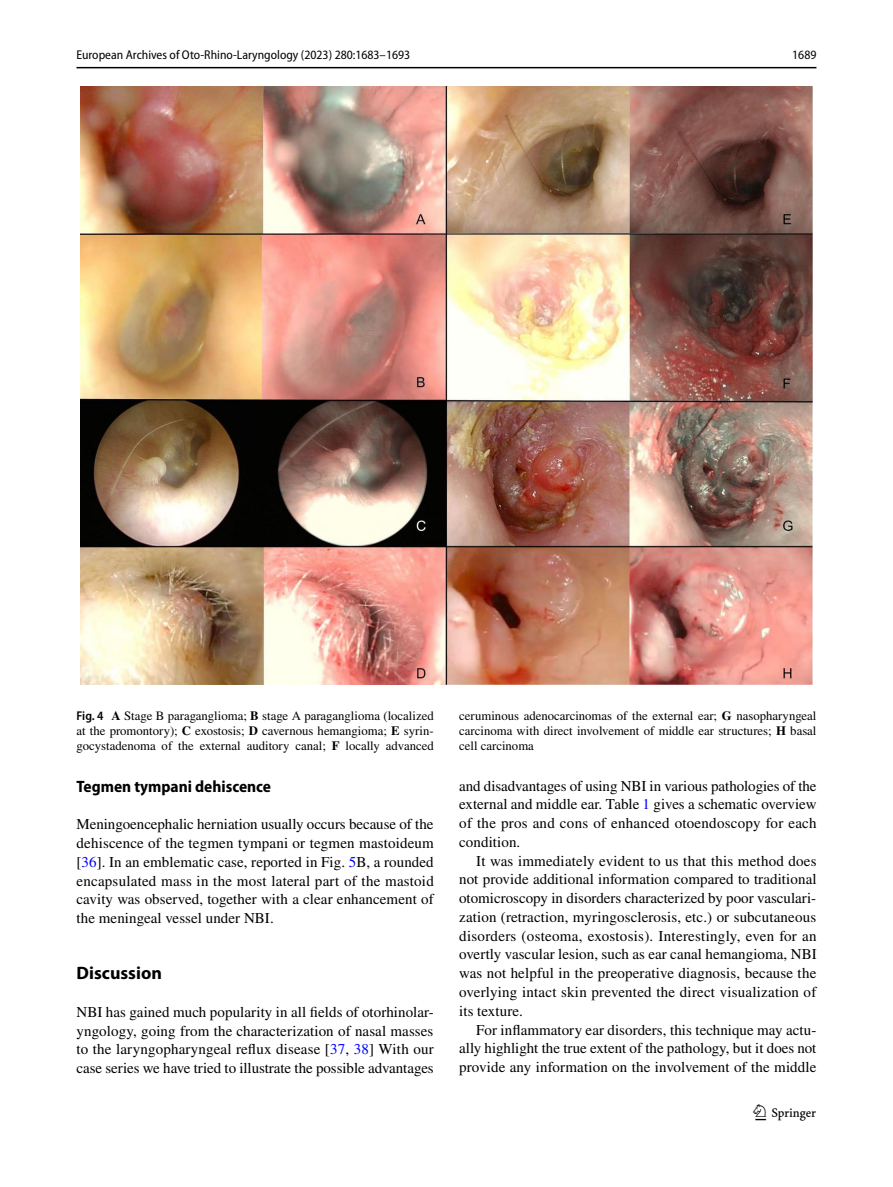
<style>
.page{position:relative;width:893px;height:1187px;background:#fff}
.page>*{position:absolute;margin:0;border:0;box-sizing:border-box;transform-origin:0 0}
.t1{font:22.5px "Springnew Regular 3";color:#000}
.t2{font:700 18px "Myriad Pro";color:#000}
.t3{font:700 semi-condensed 16.5px "Myriad Pro";color:#000}
.t4{font:15px/18.8px "STIX";letter-spacing:.005em;color:#000;text-align:justify}
.t5{font:12.75px/15px "STIX";color:#000;text-align:justify}
.t6{font:semi-condensed 12.75px "Myriad Pro";color:#000}
.s1{font-family:"Myriad Pro";font-weight:600;font-stretch:semi-condensed}
.s2{font-weight:700}
.s3{color:#00f}
</style>
<div class="page">
<hr style="left:77px;top:67px;width:739px;height:1px;background:#000">
<img style="left:81px;top:87px;width:731px;height:598px">
<p class="t6" style="left:77px;top:48px;width:335px">European Archives of Oto-Rhino-Laryngology (2023) 280:1683–1693</p>
<p class="t6" style="left:792px;top:48px;width:26px">1689</p>
<p class="t5" style="left:77px;top:709px;width:359px"><span class="s1">Fig. 4</span> <span class="s2">A</span> Stage B paraganglioma; <span class="s2">B</span> stage A paraganglioma (localized at the promontory); <span class="s2">C</span> exostosis; <span class="s2">D</span> cavernous hemangioma; <span class="s2">E</span> syrin&shy;gocystadenoma of the external auditory canal; <span class="s2">F</span> locally advanced</p>
<p class="t5" style="left:459px;top:709px;width:359px">ceruminous adenocarcinomas of the external ear; <span class="s2">G</span> nasopharyngeal carcinoma with direct involvement of middle ear structures; <span class="s2">H</span> basal cell carcinoma</p>
<p class="t3" style="left:77px;top:777px;width:196px">Tegmen tympani dehiscence</p>
<p class="t4" style="left:77px;top:815px;width:359px">Meningoencephalic herniation usually occurs because of the dehiscence of the tegmen tympani or tegmen mastoideum [<span class="s3">36</span>]. In an emblematic case, reported in Fig. <span class="s3">5</span>B, a rounded encapsulated mass in the most lateral part of the mastoid cavity was observed, together with a clear enhancement of the meningeal vessel under NBI.</p>
<p class="t2" style="left:77px;top:961px;width:87px">Discussion</p>
<p class="t4" style="left:77px;top:1003px;width:359px">NBI has gained much popularity in all fields of otorhinolar&shy;yngology, going from the characterization of nasal masses to the laryngopharyngeal reflux disease [<span class="s3">37</span>, <span class="s3">38</span>] With our case series we have tried to illustrate the possible advantages</p>
<p class="t4" style="left:459px;top:777px;width:359px">and disadvantages of using NBI in various pathologies of the external and middle ear. Table <span class="s3">1</span> gives a schematic overview of the pros and cons of enhanced otoendoscopy for each condition.</p>
<p class="t4" style="left:459px;top:852px;width:359px;text-indent:17px">It was immediately evident to us that this method does not provide additional information compared to traditional otomicroscopy in disorders characterized by poor vasculari&shy;zation (retraction, myringosclerosis, etc.) or subcutaneous disorders (osteoma, exostosis). Interestingly, even for an overtly vascular lesion, such as ear canal hemangioma, NBI was not helpful in the preoperative diagnosis, because the overlying intact skin prevented the direct visualization of its texture.</p>
<p class="t4" style="left:459px;top:1021px;width:359px;text-indent:17px">For inflammatory ear disorders, this technique may actu&shy;ally highlight the true extent of the pathology, but it does not provide any information on the involvement of the middle</p>
<h1 class="t1" style="left:755px;top:1104px;width:62px">1 3</h1>
</div>
